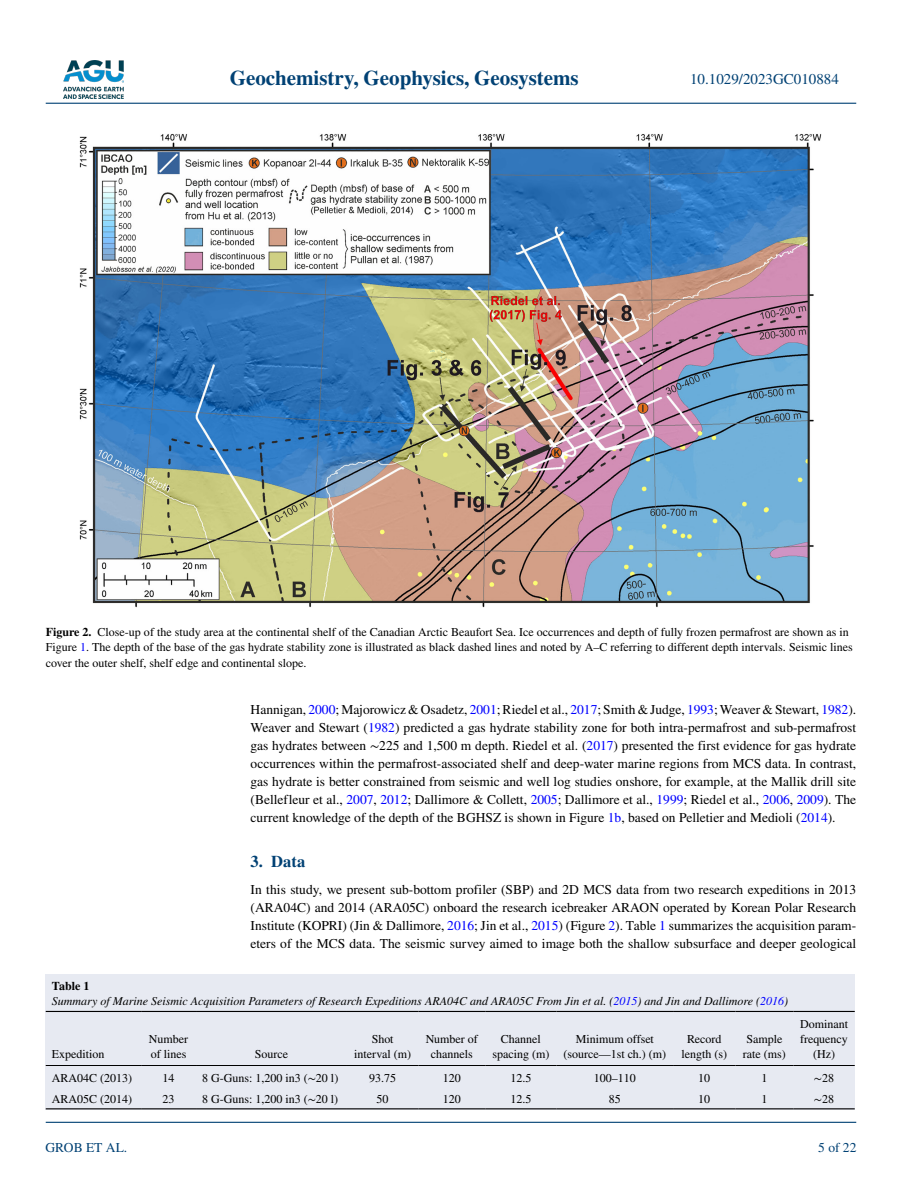
<style>
.page{position:relative;width:902px;height:1183px;background:#fff}
.page>*{position:absolute;margin:0;border:0;box-sizing:border-box;transform-origin:0 0}
.t1{font:700 21px "STIX";color:#004174}
.t2{font:700 16.5px "STIX";color:#004174}
.t3{font:15px "STIX";color:#004174}
.t4{font:13.5px/18px "STIX";color:#000;text-align:justify}
.t5{font:13.5px "STIX";color:#004174}
.t6{font:12px/15px "STIX";color:#000;text-align:center}
.t7{font:italic 12px/15px "STIX";color:#000}
.s1{font-weight:700}
.s2{color:#00f}
.s3{font-weight:700;font-style:normal}
</style>
<div class="page">
<img style="left:63px;top:60px;width:60px;height:39px">
<hr style="left:46px;top:103px;width:810px;height:1px;background:#004174">
<hr style="left:46px;top:1121px;width:810px;height:1px;background:#004174">
<img style="left:79px;top:134px;width:742px;height:473px">
<div style="left:46px;top:974px;width:808px;height:36px;background:#e7eaf2"></div>
<div style="left:46px;top:1010px;width:808px;height:99px;background:#e7eaf2"></div>
<hr style="left:46px;top:1010px;width:95px;height:1px;background:#000">
<hr style="left:46px;top:1064px;width:95px;height:1px;background:#000">
<hr style="left:141px;top:1010px;width:55px;height:1px;background:#000">
<hr style="left:141px;top:1064px;width:55px;height:1px;background:#000">
<hr style="left:196px;top:1010px;width:151px;height:1px;background:#000">
<hr style="left:196px;top:1064px;width:151px;height:1px;background:#000">
<hr style="left:347px;top:1010px;width:71px;height:1px;background:#000">
<hr style="left:347px;top:1064px;width:71px;height:1px;background:#000">
<hr style="left:418px;top:1010px;width:67px;height:1px;background:#000">
<hr style="left:418px;top:1064px;width:67px;height:1px;background:#000">
<hr style="left:485px;top:1010px;width:71px;height:1px;background:#000">
<hr style="left:485px;top:1064px;width:71px;height:1px;background:#000">
<hr style="left:556px;top:1010px;width:117px;height:1px;background:#000">
<hr style="left:556px;top:1064px;width:117px;height:1px;background:#000">
<hr style="left:673px;top:1010px;width:62px;height:1px;background:#000">
<hr style="left:673px;top:1064px;width:62px;height:1px;background:#000">
<hr style="left:735px;top:1010px;width:58px;height:1px;background:#000">
<hr style="left:735px;top:1064px;width:58px;height:1px;background:#000">
<hr style="left:793px;top:1010px;width:61px;height:1px;background:#000">
<hr style="left:793px;top:1064px;width:61px;height:1px;background:#000">
<hr style="left:46px;top:1107px;width:95px;height:2px;background:#000">
<hr style="left:141px;top:1107px;width:55px;height:2px;background:#000">
<hr style="left:196px;top:1107px;width:151px;height:2px;background:#000">
<hr style="left:347px;top:1107px;width:71px;height:2px;background:#000">
<hr style="left:418px;top:1107px;width:67px;height:2px;background:#000">
<hr style="left:485px;top:1107px;width:71px;height:2px;background:#000">
<hr style="left:556px;top:1107px;width:117px;height:2px;background:#000">
<hr style="left:673px;top:1107px;width:62px;height:2px;background:#000">
<hr style="left:735px;top:1107px;width:58px;height:2px;background:#000">
<hr style="left:793px;top:1107px;width:61px;height:2px;background:#000">
<h1 class="t1" style="left:230px;top:66px;width:350px">Geochemistry, Geophysics, Geosystems</h1>
<p class="t3" style="left:690px;top:69px;width:150px">10.1029/2023GC010884</p>
<p class="t6" style="left:46px;top:625px;width:808px;text-align:left"><span class="s1">Figure 2.</span> Close-up of the study area at the continental shelf of the Canadian Arctic Beaufort Sea. Ice occurrences and depth of fully frozen permafrost are shown as in<br>Figure <span class="s2">1</span>. The depth of the base of the gas hydrate stability zone is illustrated as black dashed lines and noted by A–C referring to different depth intervals. Seismic lines cover the outer shelf, shelf edge and continental slope.</p>
<p class="t4" style="left:250px;top:700px;width:607px">Hannigan, <span class="s2">2000</span>; Majorowicz &amp; Osadetz, <span class="s2">2001</span>; Riedel et al., <span class="s2">2017</span>; Smith &amp; Judge, <span class="s2">1993</span>; Weaver &amp; Stewart, <span class="s2">1982</span>).<br>Weaver and Stewart (<span class="s2">1982</span>) predicted a gas hydrate stability zone for both intra-permafrost and sub-permafrost gas hydrates between ∼225 and 1,500 m depth. Riedel et al. (<span class="s2">2017</span>) presented the first evidence for gas hydrate occurrences within the permafrost-associated shelf and deep-water marine regions from MCS data. In contrast, gas hydrate is better constrained from seismic and well log studies onshore, for example, at the Mallik drill site (Bellefleur et al., <span class="s2">2007</span>, <span class="s2">2012</span>; Dallimore &amp; Collett, <span class="s2">2005</span>; Dallimore et al., <span class="s2">1999</span>; Riedel et al., <span class="s2">2006</span>, <span class="s2">2009</span>). The current knowledge of the depth of the BGHSZ is shown in Figure <span class="s2">1b</span>, based on Pelletier and Medioli (<span class="s2">2014</span>).</p>
<p class="t2" style="left:250px;top:851px;width:56px">3. Data</p>
<p class="t4" style="left:250px;top:880px;width:607px">In this study, we present sub-bottom profiler (SBP) and 2D MCS data from two research expeditions in 2013 (ARA04C) and 2014 (ARA05C) onboard the research icebreaker ARAON operated by Korean Polar Research Institute (KOPRI) (Jin &amp; Dallimore, <span class="s2">2016</span>; Jin et al., <span class="s2">2015</span>) (Figure <span class="s2">2</span>). Table <span class="s2">1</span> summarizes the acquisition param&shy;eters of the MCS data. The seismic survey aimed to image both the shallow subsurface and deeper geological</p>
<p class="t7" style="left:52px;top:977px;width:737px"><span class="s3">Table 1<br></span>Summary of Marine Seismic Acquisition Parameters of Research Expeditions ARA04C and ARA05C From Jin et al. (<span class="s2">2015</span>) and Jin and Dallimore (<span class="s2">2016</span>)</p>
<p class="t6" style="left:52px;top:1046px;width:54px">Expedition</p>
<p class="t6" style="left:149px;top:1031px;width:41px;text-align:left">Number of lines</p>
<p class="t6" style="left:255px;top:1046px;width:35px">Source</p>
<p class="t6" style="left:354px;top:1031px;width:58px">Shot interval (m)</p>
<p class="t6" style="left:425px;top:1031px;width:54px">Number of channels</p>
<p class="t6" style="left:492px;top:1031px;width:58px">Channel spacing (m)</p>
<p class="t6" style="left:563px;top:1031px;width:104px">Minimum offset (source—1st ch.) (m)</p>
<p class="t6" style="left:681px;top:1031px;width:47px">Record length (s)</p>
<p class="t6" style="left:742px;top:1031px;width:44px;text-align:left">Sample rate (ms)</p>
<p class="t6" style="left:800px;top:1016px;width:50px">Dominant frequency (Hz)</p>
<p class="t6" style="left:52px;top:1070px;width:82px">ARA04C (2013)</p>
<p class="t6" style="left:162px;top:1070px;width:13px">14</p>
<p class="t6" style="left:202px;top:1070px;width:138px">8 G-Guns: 1,200 in3 (∼20 l)</p>
<p class="t6" style="left:369px;top:1070px;width:28px">93.75</p>
<p class="t6" style="left:443px;top:1070px;width:19px">120</p>
<p class="t6" style="left:510px;top:1070px;width:22px">12.5</p>
<p class="t6" style="left:593px;top:1070px;width:43px">100–110</p>
<p class="t6" style="left:698px;top:1070px;width:13px">10</p>
<p class="t6" style="left:761px;top:1070px;width:7px">1</p>
<p class="t6" style="left:813px;top:1070px;width:22px">∼28</p>
<p class="t6" style="left:52px;top:1091px;width:82px">ARA05C (2014)</p>
<p class="t6" style="left:162px;top:1091px;width:13px">23</p>
<p class="t6" style="left:202px;top:1091px;width:138px">8 G-Guns: 1,200 in3 (∼20 l)</p>
<p class="t6" style="left:376px;top:1091px;width:13px">50</p>
<p class="t6" style="left:443px;top:1091px;width:19px">120</p>
<p class="t6" style="left:510px;top:1091px;width:22px">12.5</p>
<p class="t6" style="left:608px;top:1091px;width:13px">85</p>
<p class="t6" style="left:698px;top:1091px;width:13px">10</p>
<p class="t6" style="left:761px;top:1091px;width:7px">1</p>
<p class="t6" style="left:813px;top:1091px;width:22px">∼28</p>
<p class="t5" style="left:45px;top:1138px;width:83px">GROB ET AL.</p>
<p class="t5" style="left:818px;top:1138px;width:40px">5 of 22</p>
</div>
